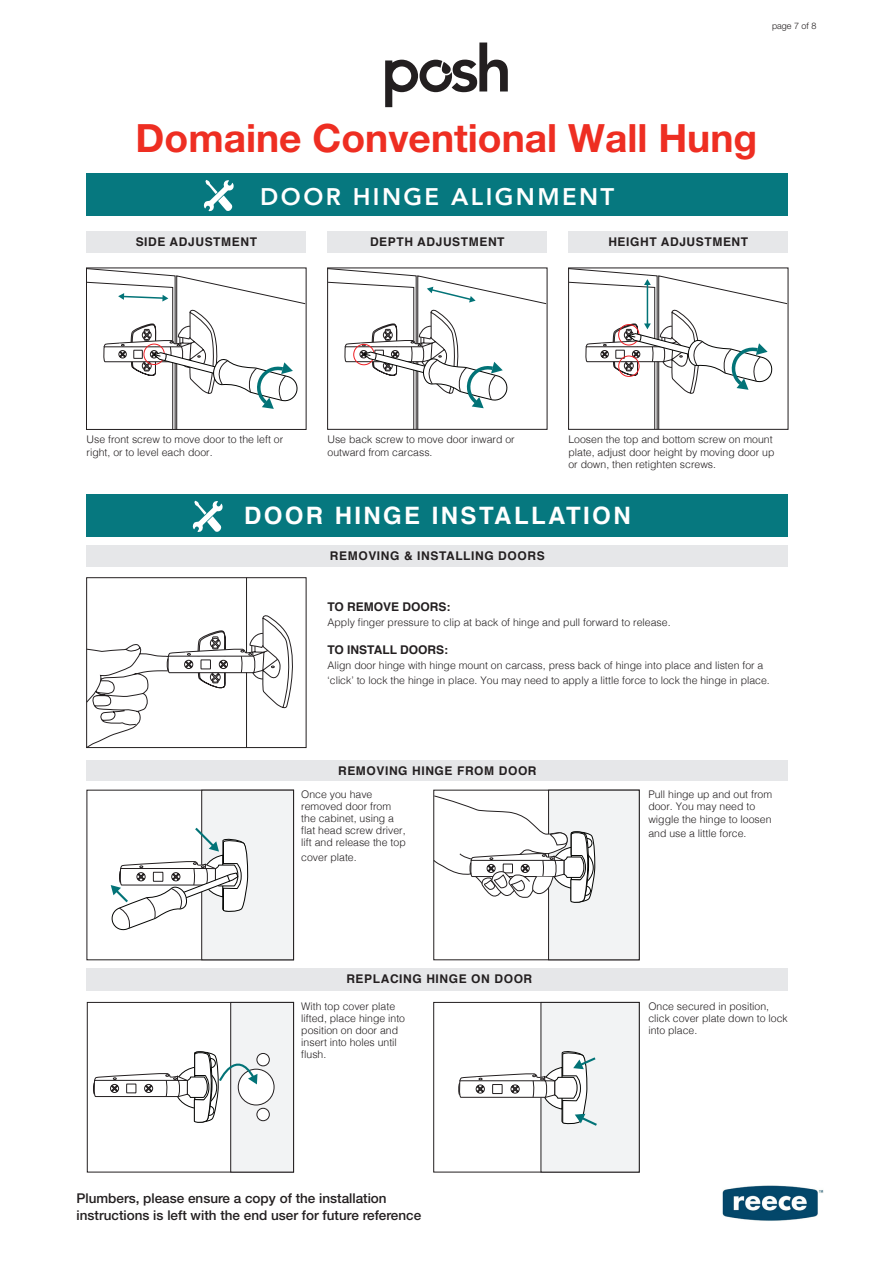
<style>
.page{position:relative;width:893px;height:1263px;background:#fff}
.page>*{position:absolute;margin:0;border:0;box-sizing:border-box;transform-origin:0 0}
.L1_Sub_Main_Head{font:700 39px "Helvetica Neue LT Pro";color:#ee2e22}
.t1{font:700 24px "Helvetica";letter-spacing:.1em;color:#fff}
.t2{font:800 24px "Avenir";letter-spacing:.1em;color:#fff}
.t3{font:500 13.5px/16.5px "Helvetica Neue LT Pro";color:#231f20}
.t4{font:700 12px "Helvetica";letter-spacing:.05em;color:#231f20}
.t5{font:700 12px "Helvetica";color:#231f20}
.t6{font:300 10.5px/12px "Helvetica";color:#231f20}
.t7{font:300 9px "Helvetica Neue LT Pro";color:#231f20}
</style>
<div class="page">
<div style="left:87px;top:173px;width:701px;height:43px;background:#06787f"></div>
<div style="left:87px;top:494px;width:701px;height:43px;background:#06787f"></div>
<div style="left:87px;top:545px;width:701px;height:21px;background:#e6e7e9"></div>
<div style="left:87px;top:761px;width:701px;height:20px;background:#e6e7e9"></div>
<div style="left:87px;top:968px;width:701px;height:23px;background:#e6e7e9"></div>
<div style="left:87px;top:231px;width:219px;height:22px;background:#e6e7e9"></div>
<div style="left:327px;top:231px;width:220px;height:22px;background:#e6e7e9"></div>
<div style="left:568px;top:231px;width:220px;height:22px;background:#e6e7e9"></div>
<svg style="left:86px;top:577px;width:212px;height:171px"></svg>
<svg style="left:87px;top:268px;width:218px;height:162px"></svg>
<svg style="left:328px;top:268px;width:218px;height:161px"></svg>
<svg style="left:569px;top:268px;width:218px;height:161px"></svg>
<svg style="left:110px;top:790px;width:184px;height:170px"></svg>
<svg style="left:433px;top:790px;width:206px;height:170px"></svg>
<svg style="left:93px;top:1002px;width:201px;height:170px"></svg>
<svg style="left:458px;top:1002px;width:181px;height:170px"></svg>
<svg style="left:203px;top:180px;width:31px;height:32px"></svg>
<svg style="left:192px;top:500px;width:31px;height:32px"></svg>
<svg style="left:385px;top:43px;width:123px;height:64px"></svg>
<img style="left:722px;top:1185px;width:102px;height:36px">
<p class="t7" style="left:762px;top:20px;width:56px">page 20 of 21</p>
<p class="t7" style="left:772px;top:20px;width:46px">page 7 of 8</p>
<p class="L1_Sub_Main_Head" style="left:136px;top:114px;width:623px">Domaine Conventional Wall Hung</p>
<p class="t2" style="left:260px;top:178px;width:356px">DOOR HINGE ALIGNMENT</p>
<p class="t4" style="left:136px;top:232px;width:123px">SIDE ADJUSTMENT</p>
<p class="t4" style="left:370px;top:232px;width:136px">DEPTH ADJUSTMENT</p>
<p class="t4" style="left:608px;top:232px;width:141px">HEIGHT ADJUSTMENT</p>
<p class="t6" style="left:87px;top:432px;width:198px;line-height:12.6px">Use front screw to move door to the left or right, or to level each door.</p>
<p class="t6" style="left:327px;top:432px;width:189px;line-height:12.6px">Use back screw to move door inward or outward from carcass.</p>
<p class="t6" style="left:568px;top:432px;width:207px;line-height:12.6px">Loosen the top and bottom screw on mount plate, adjust door height by moving door up or down, then retighten screws.</p>
<p class="t1" style="left:244px;top:496px;width:388px">DOOR HINGE INSTALLATION</p>
<p class="t4" style="left:330px;top:546px;width:216px">REMOVING &amp; INSTALLING DOORS</p>
<p class="t5" style="left:327px;top:597px;width:125px">TO REMOVE DOORS:</p>
<p class="t6" style="left:327px;top:615px;width:345px">Apply finger pressure to clip at back of hinge and pull forward to release.</p>
<p class="t5" style="left:327px;top:640px;width:122px">TO INSTALL DOORS:</p>
<p class="t6" style="left:327px;top:657px;width:444px;line-height:15px">Align door hinge with hinge mount on carcass, press back of hinge into place and listen for a ‘click’ to lock the hinge in place. You may need to apply a little force to lock the hinge in place.</p>
<p class="t4" style="left:338px;top:761px;width:200px">REMOVING HINGE FROM DOOR</p>
<p class="t6" style="left:301px;top:787px;width:106px">Once you have removed door from the cabinet, using a flat head screw driver, lift and release the top</p>
<p class="t6" style="left:301px;top:850px;width:57px">cover plate.</p>
<p class="t4" style="left:346px;top:969px;width:187px">REPLACING HINGE ON DOOR</p>
<p class="t6" style="left:648px;top:787px;width:125px;line-height:12.6px">Pull hinge up and out from door. You may need to wiggle the hinge to loosen</p>
<p class="t6" style="left:648px;top:827px;width:100px">and use a little force.</p>
<p class="t6" style="left:301px;top:999px;width:105px">With top cover plate lifted, place hinge into position on door and insert into holes until flush.</p>
<p class="t6" style="left:648px;top:999px;width:141px">Once secured in position, click cover plate down to lock into place.</p>
<p class="t3" style="left:77px;top:1190px;width:346px">Plumbers, please ensure a copy of the installation instructions is left with the end user for future reference</p>
</div>
